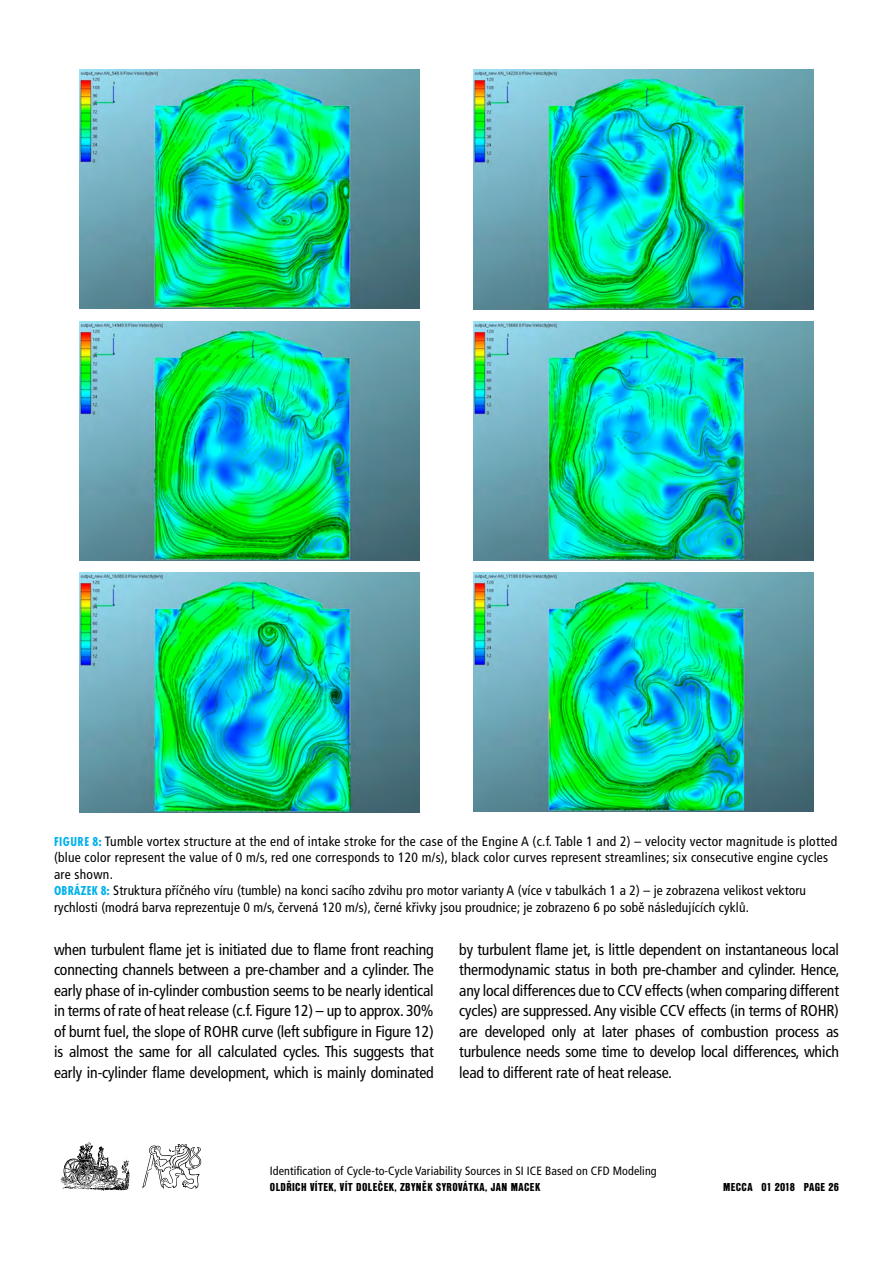
<style>
.page{position:relative;width:893px;height:1263px;background:#fff}
.page>*{position:absolute;margin:0;border:0;box-sizing:border-box;transform-origin:0 0}
.t1{font:condensed 15.75px/20.5px "Frutiger CE";letter-spacing:-.01em;color:#000;text-align:justify}
.t2{font:condensed 13.5px/16.5px "Frutiger CE";letter-spacing:.02em;color:#000}
.t3{font:condensed 12px "Frutiger CE";letter-spacing:.01em;color:#000}
.t4{font:12px "Nimbus Sans DOT Blac Cond";letter-spacing:.03em;color:#000}
.s1{font-family:"Futura TOT";font-weight:700;color:#00b1eb}
</style>
<div class="page">
<img style="left:60px;top:1142px;width:70px;height:49px">
<svg style="left:142px;top:1144px;width:59px;height:45px"></svg>
<img style="left:79px;top:70px;width:340px;height:239px">
<img style="left:474px;top:70px;width:340px;height:239px">
<img style="left:79px;top:321px;width:340px;height:240px">
<img style="left:474px;top:321px;width:340px;height:240px">
<img style="left:79px;top:573px;width:340px;height:239px">
<img style="left:474px;top:573px;width:340px;height:239px">
<p class="t2" style="left:54px;top:833px;width:785px"><span class="s1">FIGURE 8:</span> Tumble vortex structure at the end of intake stroke for the case of the Engine A (c.f. Table 1 and 2) – velocity vector magnitude is plotted (blue color represent the value of 0 m/s, red one corresponds to 120 m/s), black color curves represent streamlines; six consecutive engine cycles are shown.<br><span class="s1">OBRÁZEK 8:</span> Struktura příčného víru (tumble) na konci sacího zdvihu pro motor varianty A (více v tabulkách 1 a 2) – je zobrazena velikost vektoru rychlosti (modrá barva reprezentuje 0 m/s, červená 120 m/s), černé křivky jsou proudnice; je zobrazeno 6 po sobě následujících cyklů.</p>
<p class="t1" style="left:54px;top:939px;width:381px">when turbulent flame jet is initiated due to flame front reaching connecting channels between a pre-chamber and a cylinder. The early phase of in-cylinder combustion seems to be nearly identical in terms of rate of heat release (c.f. Figure 12) – up to approx. 30% of burnt fuel, the slope of ROHR curve (left subfigure in Figure 12) is almost the same for all calculated cycles. This suggests that early in-cylinder flame development, which is mainly dominated</p>
<p class="t1" style="left:459px;top:939px;width:382px">by turbulent flame jet, is little dependent on instantaneous local thermodynamic status in both pre-chamber and cylinder. Hence, any local differences due to CCV effects (when comparing different cycles) are suppressed. Any visible CCV effects (in terms of ROHR) are developed only at later phases of combustion process as turbulence needs some time to develop local differences, which lead to different rate of heat release.</p>
<p class="t3" style="left:270px;top:1164px;width:388px">Identification of Cycle-to-Cycle Variability Sources in SI ICE Based on CFD Modeling</p>
<p class="t4" style="left:270px;top:1180px;width:93px">OLDŘICH VÍTEK, VÍT DOLEČEK</p>
<p class="t4" style="left:394px;top:1180px;width:54px">, ZBYNĚK SYROV</p>
<p class="t4" style="left:463px;top:1180px;width:62px">ÁTKA, JAN MACEK</p>
<p class="t4" style="left:723px;top:1180px;width:117px">MECCA 01 2018 PAGE 26</p>
</div>
